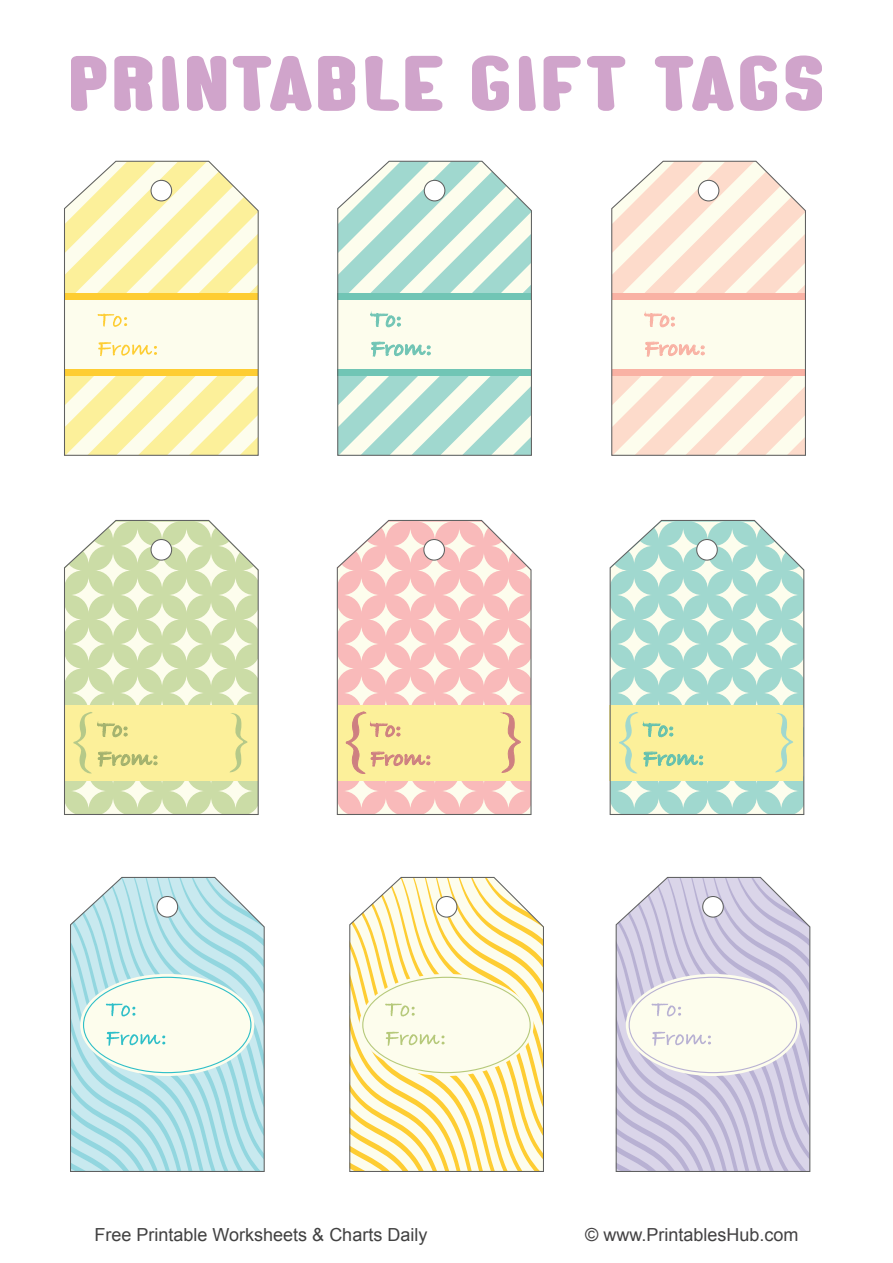
<style>
.page{position:relative;width:893px;height:1263px;background:#fff}
.page>*{position:absolute;margin:0;border:0;box-sizing:border-box;transform-origin:0 0}
.t1{font:57px "Kids Play";letter-spacing:-.005em;color:#d0a4cb}
.t2{font:700 24px/28.8px "Bradley Hand ITCTT";color:#ce8081}
.t3{font:700 24px/28.8px "Bradley Hand ITCTT";color:#a3b26e}
.t4{font:700 24px/28.8px "Bradley Hand ITCTT";color:#64c1af}
.t5{font:700 24px/28.8px "Bradley Hand ITCTT";color:#f9b2a4}
.t6{font:18px "Arial";color:#414141}
.t7{font:18px "Arial";color:#424142}
</style>
<div class="page">
<svg style="left:336px;top:519px;width:196px;height:296px;background:#f7d4be"></svg>
<svg style="left:64px;top:519px;width:195px;height:296px;background:#dfe5b1"></svg>
<svg style="left:609px;top:519px;width:196px;height:296px;background:#c8e2c6"></svg>
<svg style="left:64px;top:160px;width:195px;height:296px;background:#faf3c3"></svg>
<svg style="left:337px;top:160px;width:195px;height:296px;background:#d0e9dd"></svg>
<svg style="left:611px;top:160px;width:195px;height:296px;background:#fae9da"></svg>
<svg style="left:616px;top:877px;width:194px;height:294px;background:#dad6e4"></svg>
<svg style="left:70px;top:877px;width:194px;height:294px;background:#c7e8e9"></svg>
<svg style="left:349px;top:877px;width:194px;height:294px;background:#faf0c3"></svg>
<h1 class="t1" style="left:67px;top:48px;width:760px">PRINTABLE GIFT TAGS</h1>
<h2 class="t5" style="left:645px;top:304px;width:63px">To:<br>From:</h2>
<h2 class="t3" style="left:97px;top:714px;width:63px">To:<br>From:</h2>
<h2 class="t4" style="left:643px;top:714px;width:63px">To:<br>From:</h2>
<h2 class="t2" style="left:370px;top:714px;width:63px">To:<br>From:</h2>
<p class="t6" style="left:95px;top:1222px;width:334px">Free Printable Worksheets &amp; Charts Daily</p>
<p class="t7" style="left:585px;top:1223px;width:215px">© www.PrintablesHub.com</p>
</div>
